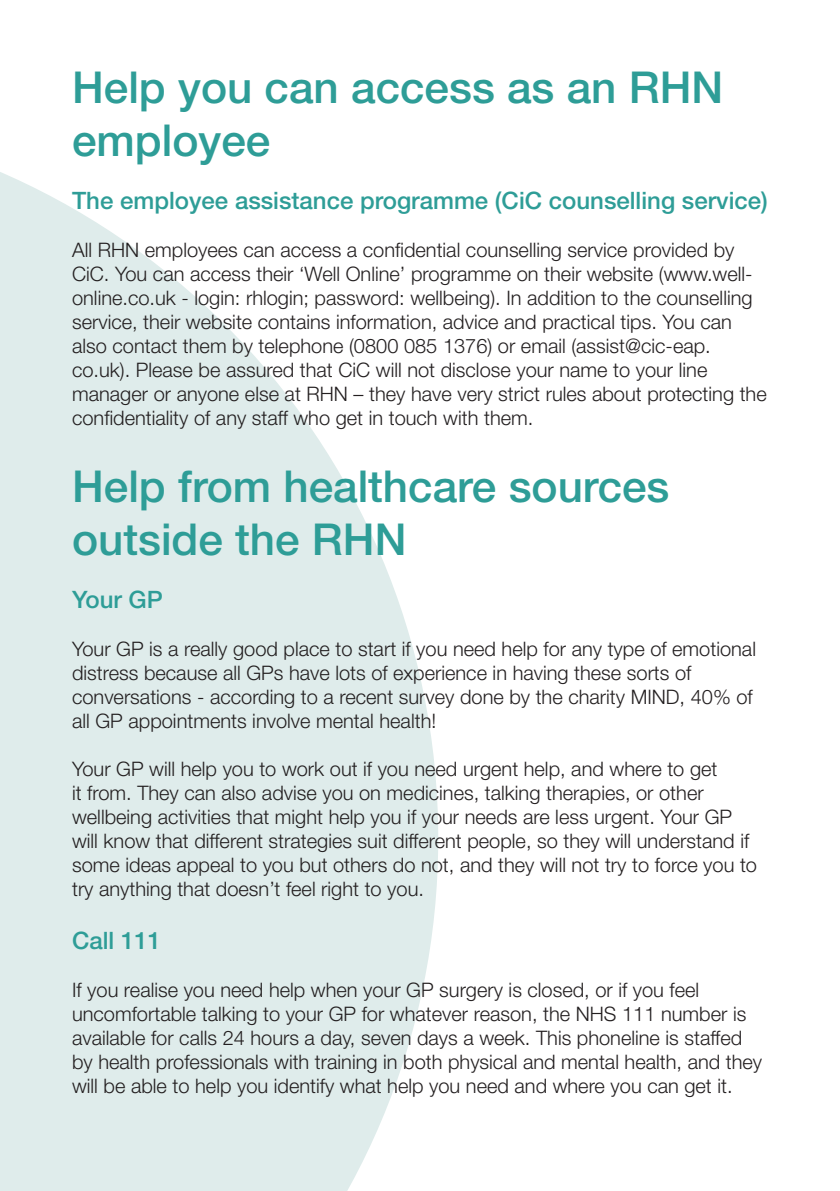
<style>
.page{position:relative;width:840px;height:1191px;background:#fff}
.page>*{position:absolute;margin:0;border:0;box-sizing:border-box;transform-origin:0 0}
.t1{font:500 44px/52.8px "Helvetica Neue LT Std";color:#2e9d97}
.t2{font:500 24px "Helvetica Neue LT Std";color:#2e9d97}
.t3{font:300 20px/24px "Helvetica Neue LT Std";color:#231f20}
</style>
<div class="page">
<svg style="left:0;top:172px;width:438px;height:1019px;fill:#dfeceb"></svg>
<p class="t1" style="left:72px;top:61px;width:652px">Help you can access as an RHN employee</p>
<p class="t2" style="left:72px;top:186px;width:697px">The employee assistance programme (CiC counselling service)</p>
<p class="t3" style="left:72px;top:237px;width:695px">All RHN employees can access a confidential counselling service provided by CiC. You can access their ‘Well Online’ programme on their website (www.well&shy;online.co.uk - login: rhlogin; password: wellbeing). In addition to the counselling service, their website contains information, advice and practical tips. You can also contact them by telephone (0800 085 1376) or email (assist@cic-eap. co.uk). Please be assured that CiC will not disclose your name to your line manager or anyone else at RHN – they have very strict rules about protecting the confidentiality of any staff who get in touch with them.</p>
<p class="t1" style="left:72px;top:459px;width:598px">Help from healthcare sources outside the RHN</p>
<p class="t2" style="left:72px;top:585px;width:92px">Your GP</p>
<p class="t3" style="left:72px;top:636px;width:685px">Your GP is a really good place to start if you need help for any type of emotional distress because all GPs have lots of experience in having these sorts of conversations - according to a recent survey done by the charity MIND, 40% of all GP appointments involve mental health!</p>
<p class="t3" style="left:72px;top:756px;width:686px">Your GP will help you to work out if you need urgent help, and where to get<br>it from. They can also advise you on medicines, talking therapies, or other wellbeing activities that might help you if your needs are less urgent. Your GP will know that different strategies suit different people, so they will understand if some ideas appeal to you but others do not, and they will not try to force you to try anything that doesn’t feel right to you.</p>
<p class="t2" style="left:72px;top:925px;width:90px">Call 111</p>
<p class="t3" style="left:72px;top:977px;width:691px">If you realise you need help when your GP surgery is closed, or if you feel uncomfortable talking to your GP for whatever reason, the NHS 111 number is available for calls 24 hours a day, seven days a week. This phoneline is staffed by health professionals with training in both physical and mental health, and they will be able to help you identify what help you need and where you can get it.</p>
</div>
